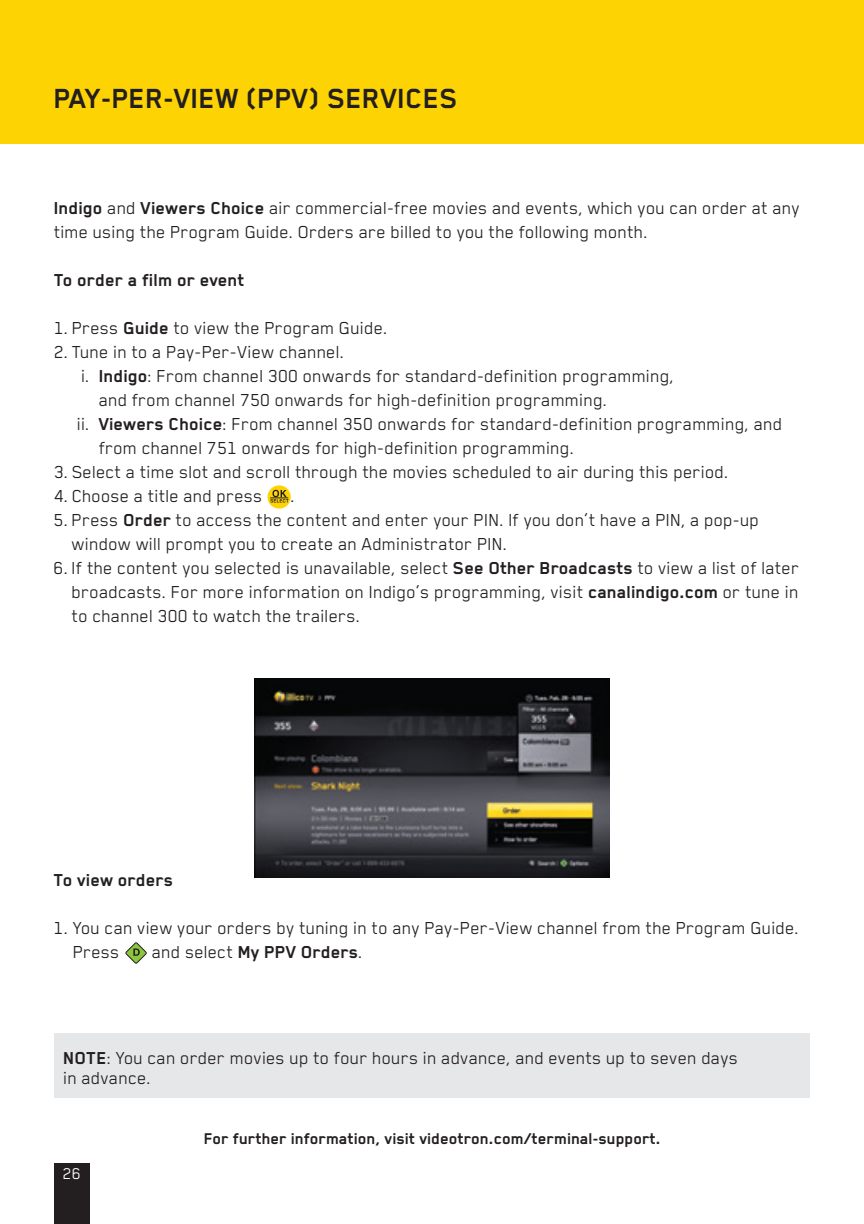
<style>
.page{position:relative;width:864px;height:1224px;background:#fff}
.page>*{position:absolute;margin:0;border:0;box-sizing:border-box;transform-origin:0 0}
.t1{font:700 32px "Blender Pro";color:#231f20}
.t2{font:20px/24px "Blender Pro";color:#231f20}
.t3{font:700 20px "Blender Pro";color:#231f20}
.t4{font:700 18px "Blender Pro";color:#231f20}
.t5{font:18px "Blender Pro";color:#fff}
.s1{font-weight:700}
.s2{font-weight:400}
</style>
<div class="page">
<div style="left:54px;top:1164px;width:36px;height:60px;background:#231f20"></div>
<div style="left:0;top:0;width:864px;height:144px;background:#fed304"></div>
<svg style="left:268px;top:485px;width:23px;height:24px"></svg>
<svg style="left:270px;top:490px;width:19px;height:13px"></svg>
<svg style="left:125px;top:942px;width:22px;height:22px"></svg>
<img style="left:255px;top:678px;width:354px;height:200px">
<div style="left:54px;top:1034px;width:756px;height:64px;background:#e6e7e9"></div>
<h1 class="t1" style="left:54px;top:81px;width:138px">Pay-per -view</h1>
<h1 class="t1" style="left:247px;top:81px;width:98px">(PPV) services</h1>
<p class="t2" style="left:54px;top:195px;width:748px"><span class="s1">Indigo</span> and <span class="s1">Viewers Choice</span> air commercial-free movies and events, which you can order at any time using the Program Guide. Orders are billed to you the following month.</p>
<p class="t3" style="left:54px;top:269px;width:192px">To order a film or event</p>
<p class="t2" style="left:54px;top:315px;width:335px">1. Press <span class="s1">Guide</span> to view the Program Guide.</p>
<p class="t2" style="left:54px;top:339px;width:292px">2. Tune in to a Pay-Per-View channel.</p>
<p class="t2" style="left:81px;top:363px;width:595px">i. <span class="s1">Indigo</span>: From channel 300 onwards for standard-definition programming,</p>
<p class="t2" style="left:99px;top:387px;width:510px">and from channel 750 onwards for high-definition programming.</p>
<p class="t2" style="left:77px;top:411px;width:707px">ii. <span class="s1">Viewers Choice</span>: From channel 350 onwards for standard-definition programming, and</p>
<p class="t2" style="left:99px;top:435px;width:477px">from channel 751 onwards for high-definition programming.</p>
<p class="t2" style="left:54px;top:459px;width:676px">3. Select a time slot and scroll through the movies scheduled to air during this period.</p>
<p class="t2" style="left:54px;top:483px;width:210px">4. Choose a title and press</p>
<p class="t2" style="left:291px;top:483px;width:6px">.</p>
<p class="t2" style="left:72px;top:507px;width:689px;text-indent:-18px">5. Press <span class="s1">Order</span> to access the content and enter your PIN. If you don’t have a PIN, a pop-up window will prompt you to create an Administrator PIN.</p>
<p class="t2" style="left:72px;top:555px;width:729px;text-align:justify;text-indent:-18px">6. If the content you selected is unavailable, select <span class="s1">See Other Broadcasts</span> to view a list of later broadcasts. For more information on Indigo’s programming, visit <span class="s1">canalindigo.com</span> or tune in to channel 300 to watch the trailers.</p>
<p class="t3" style="left:54px;top:869px;width:121px">To view orders</p>
<p class="t2" style="left:73px;top:915px;width:728px;text-indent:-19px">1. You can view your orders by tuning in to any Pay-Per-View channel from the Program Guide.<br>Press</p>
<p class="t3" style="left:152px;top:941px;width:212px"><span class="s2">and select</span> My PPV Orders<span class="s2">.</span></p>
<p class="t2" style="left:64px;top:1047px;width:676px;line-height:20px"><span class="s1">Note</span>: You can order movies up to four hours in advance, and events up to seven days in advance.</p>
<p class="t5" style="left:63px;top:1164px;width:20px">26</p>
<p class="t4" style="left:204px;top:1128px;width:458px">For further information, visit videotron.com/terminal-support.</p>
</div>
